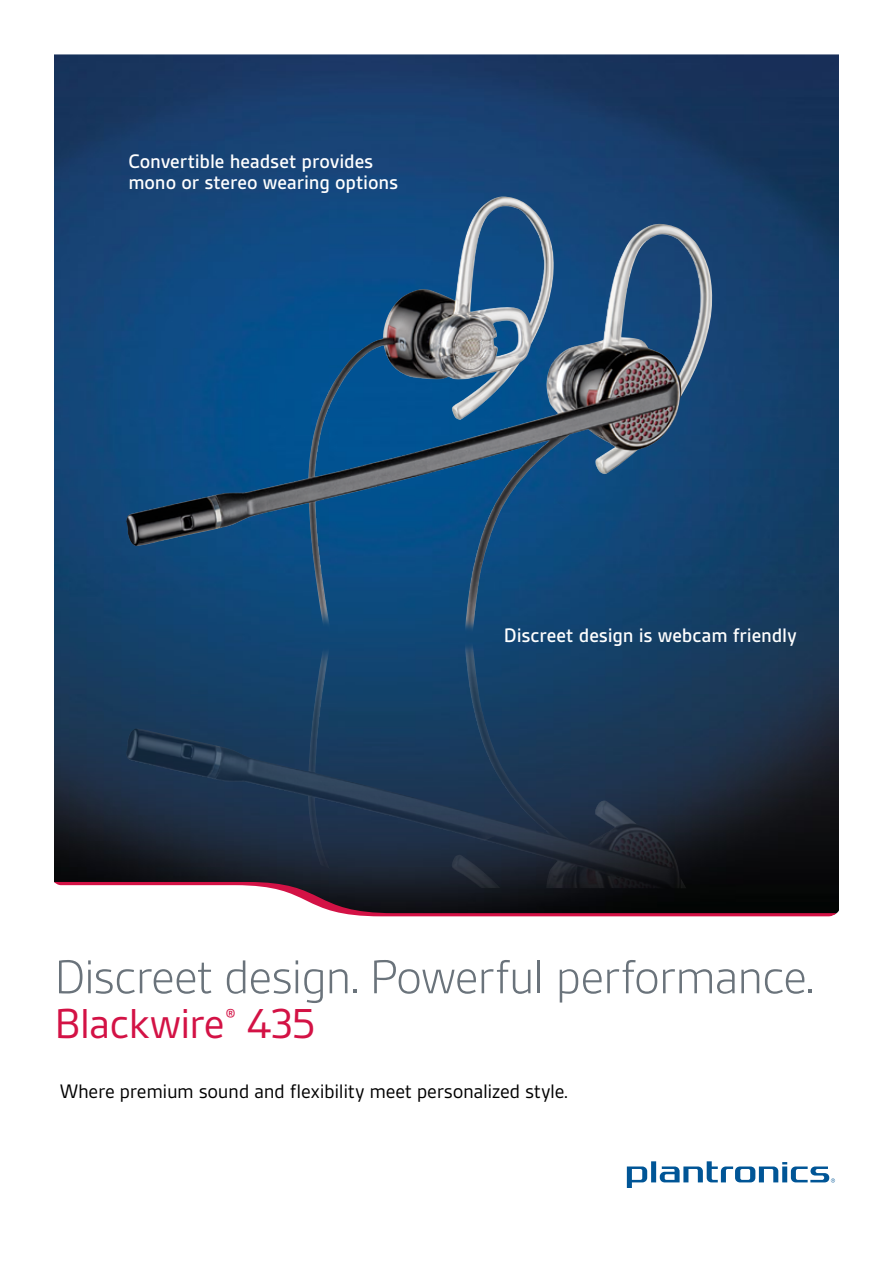
<style>
.page{position:relative;width:893px;height:1263px;background:#fff}
.page>*{position:absolute;margin:0;border:0;box-sizing:border-box;transform-origin:0 0}
.t1{font:300 51px "Gesta";letter-spacing:-.035em;color:#6a737b}
.t2{font:45px "Gesta";letter-spacing:-.025em;color:#d31245}
.t3{font:500 21px/21px "Gesta";letter-spacing:-.005em;color:#fff}
.t4{font:21px "Gesta";letter-spacing:-.02em;color:#000}
</style>
<div class="page">
<svg style="left:627px;top:1161px;width:208px;height:27px"></svg>
<img style="left:54px;top:54px;width:785px;height:859px">
<svg style="left:54px;top:882px;width:783px;height:34px"></svg>
<img style="left:126px;top:422px;width:713px;height:362px">
<img style="left:126px;top:197px;width:587px;height:576px">
<p class="t3" style="left:128px;top:150px;width:271px">Convertible headset provides mono or stereo wearing options</p>
<p class="t3" style="left:504px;top:625px;width:294px">Discreet design is webcam friendly</p>
<h1 class="t1" style="left:54px;top:951px;width:761px">Discreet design. Powerful performance.</h1>
<h2 class="t2" style="left:55px;top:1001px;width:263px">Blackwire<sup>®</sup> 435</h2>
<p class="t4" style="left:60px;top:1081px;width:510px">Where premium sound and flexibility meet personalized style.</p>
</div>
